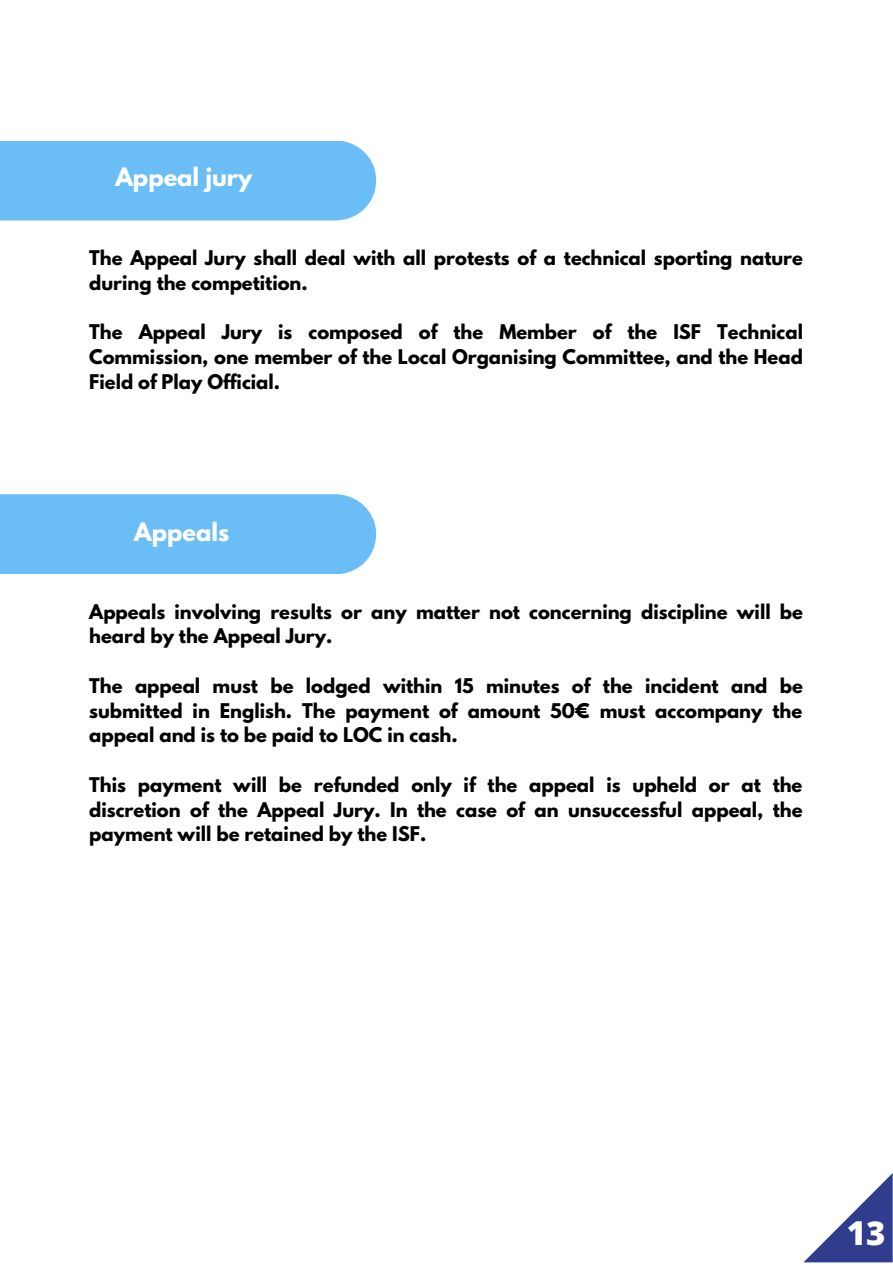
<style>
.page{position:relative;width:893px;height:1264px;background:#fff}
.page>*{position:absolute;margin:0;border:0;box-sizing:border-box;transform-origin:0 0}
.t1{font:800 33px "Open Sans";color:#fff}
.t2{font:700 22.5px "League Spartan";color:#fff}
.t3{font:700 18px/24.8px "League Spartan";color:#000;text-align:justify}
</style>
<div class="page">
<svg style="left:804px;top:1174px;width:88px;height:88px"></svg>
<div style="left:0;top:494px;width:376px;height:80px;background:#6abdf5"></div>
<div style="left:0;top:141px;width:376px;height:79px;background:#6abdf5"></div>
<p class="t2" style="left:115px;top:166px;width:138px">Appeal jury</p>
<p class="t3" style="left:89px;top:247px;width:715px">The Appeal Jury shall deal with all protests of a technical sporting nature during the competition.</p>
<p class="t3" style="left:89px;top:322px;width:715px">The Appeal Jury is composed of the Member of the ISF Technical Commission, one member of the Local Organising Committee, and the Head Field of Play Official.</p>
<p class="t2" style="left:134px;top:520px;width:96px">Appeals</p>
<p class="t3" style="left:89px;top:601px;width:715px">Appeals involving results or any matter not concerning discipline will be heard by the Appeal Jury.</p>
<p class="t3" style="left:89px;top:675px;width:715px">The appeal must be lodged within 15 minutes of the incident and be submitted in English. The payment of amount 50€ must accompany the appeal and is to be paid to LOC in cash.</p>
<p class="t3" style="left:89px;top:774px;width:714px">This payment will be refunded only if the appeal is upheld or at the discretion of the Appeal Jury. In the case of an unsuccessful appeal, the payment will be retained by the ISF.</p>
<p class="t1" style="left:846px;top:1209px;width:40px">13</p>
</div>
